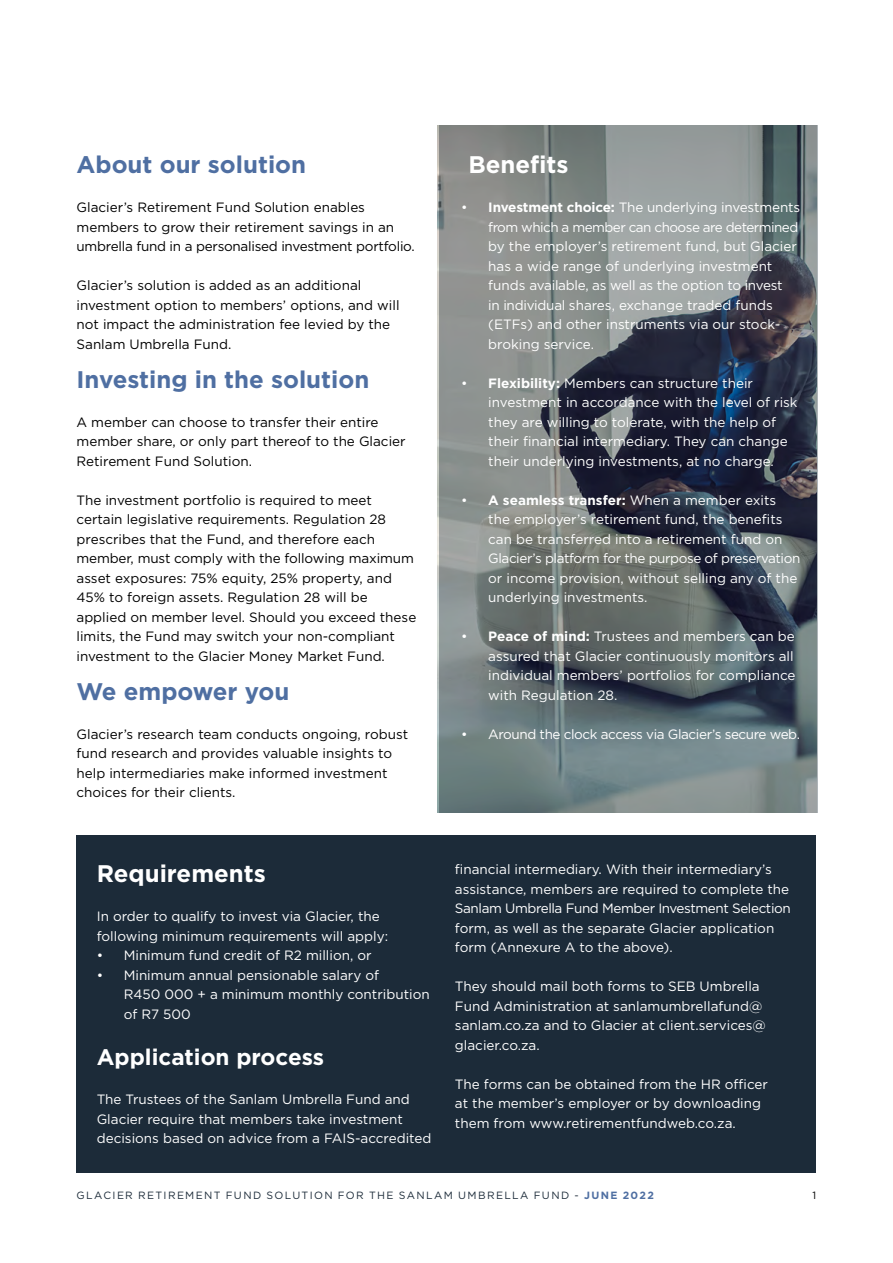
<style>
.page{position:relative;width:893px;height:1263px;background:#fff}
.page>*{position:absolute;margin:0;border:0;box-sizing:border-box;transform-origin:0 0}
.t1{font:700 24px "Gotham";color:#4f6fa2}
.t2{font:700 24px "Gotham";color:#fff}
.t3{font:700 22.5px "Gotham";color:#fff}
.t4{font:13.5px/19.5px "Gotham";color:#fff}
.t5{font:13.5px/19.5px "Gotham";color:#000}
.t6{font:13.5px "Gotham";letter-spacing:-.03em;color:#fff}
.t7{font:10.5px "Gotham";letter-spacing:.13em;color:#1c2b39}
.t8{font:10.5px "Gotham";color:#000}
.s1{font-weight:700}
.s2{font-weight:700;color:#4f6fa2}
</style>
<div class="page">
<div style="left:77px;top:835px;width:739px;height:338px;background:#1c2b39"></div>
<svg style="left:439px;top:125px;width:378px;height:687px;background:#666e73"></svg>
<h1 class="t1" style="left:77px;top:149px;width:231px">About our solution</h1>
<p class="t5" style="left:77px;top:198px;width:340px">Glacier’s Retirement Fund Solution enables members to grow their retirement savings in an umbrella fund in a personalised investment portfolio.</p>
<p class="t5" style="left:77px;top:276px;width:324px">Glacier’s solution is added as an additional investment option to members’ options, and will not impact the administration fee levied by the Sanlam Umbrella Fund.</p>
<h1 class="t1" style="left:77px;top:363px;width:294px">Investing in the solution</h1>
<p class="t5" style="left:77px;top:412px;width:331px">A member can choose to transfer their entire member share, or only part thereof to the Glacier<br>Retirement Fund Solution.</p>
<p class="t5" style="left:77px;top:490px;width:341px">The investment portfolio is required to meet certain legislative requirements. Regulation 28 prescribes that the Fund, and therefore each member, must comply with the following maximum asset exposures: 75% equity, 25% property, and 45% to foreign assets. Regulation 28 will be applied on member level. Should you exceed these limits, the Fund may switch your non-compliant investment to the Glacier Money Market Fund.</p>
<h1 class="t1" style="left:77px;top:675px;width:214px">We empower you</h1>
<p class="t5" style="left:77px;top:724px;width:333px">Glacier’s research team conducts ongoing, robust fund research and provides valuable insights to help intermediaries make informed investment choices for their clients.</p>
<h1 class="t2" style="left:468px;top:149px;width:102px">Benefits</h1>
<p class="t4" style="left:488px;top:198px;width:313px;text-indent:-27px">• <span class="s1">Investment choice:</span> The underlying investments from which a member can choose are determined by the employer’s retirement fund, but Glacier has a wide range of underlying investment funds available, as well as the option to invest<br>in individual shares, exchange traded funds (ETFs) and other instruments via our stock&shy;broking service.</p>
<p class="t4" style="left:488px;top:373px;width:311px;text-indent:-27px">• <span class="s1">Flexibility:</span> Members can structure their investment in accordance with the level of risk they are willing to tolerate, with the help of their financial intermediary. They can change their underlying investments, at no charge.</p>
<p class="t4" style="left:488px;top:490px;width:314px;text-indent:-27px">• <span class="s1">A seamless transfer:</span> When a member exits the employer’s retirement fund, the benefits can be transferred into a retirement fund on Glacier’s platform for the purpose of preservation or income provision, without selling any of the underlying investments.</p>
<p class="t4" style="left:488px;top:626px;width:309px;text-indent:-27px">• <span class="s1">Peace of mind:</span> Trustees and members can be assured that Glacier continuously monitors all individual members’ portfolios for compliance with Regulation 28.</p>
<p class="t6" style="left:461px;top:725px;width:340px">• Around the clock access via Glacier’s secure web.</p>
<h1 class="t2" style="left:97px;top:858px;width:171px">Requirements</h1>
<p class="t4" style="left:97px;top:907px;width:293px">In order to qualify to invest via Glacier, the following minimum requirements will apply:</p>
<p class="t4" style="left:97px;top:946px;width:276px">• Minimum fund credit of R2 million, or</p>
<p class="t4" style="left:124px;top:965px;width:308px;text-indent:-27px">• Minimum annual pensionable salary of<br>R450 000 + a minimum monthly contribution of R7 500</p>
<h2 class="t3" style="left:97px;top:1042px;width:229px">Application process</h2>
<p class="t4" style="left:97px;top:1090px;width:336px">The Trustees of the Sanlam Umbrella Fund and<br>Glacier require that members take investment decisions based on advice from a FAIS-accredited</p>
<p class="t4" style="left:455px;top:859px;width:337px">financial intermediary. With their intermediary’s assistance, members are required to complete the Sanlam Umbrella Fund Member Investment Selection form, as well as the separate Glacier application form (Annexure A to the above).</p>
<p class="t4" style="left:455px;top:976px;width:312px">They should mail both forms to SEB Umbrella Fund Administration at sanlamumbrellafund@ sanlam.co.za and to Glacier at client.services@ glacier.co.za.</p>
<p class="t4" style="left:455px;top:1074px;width:315px">The forms can be obtained from the HR officer at the member’s employer or by downloading them from www.retirementfundweb.co.za.</p>
<p class="t7" style="left:77px;top:1189px;width:579px">GLACIER RETIREMENT FUND SOLUTION FOR THE SANLAM UMBRELLA FUND - <span class="s2">JUNE 2022</span></p>
<p class="t8" style="left:812px;top:1189px;width:5px">1</p>
</div>
